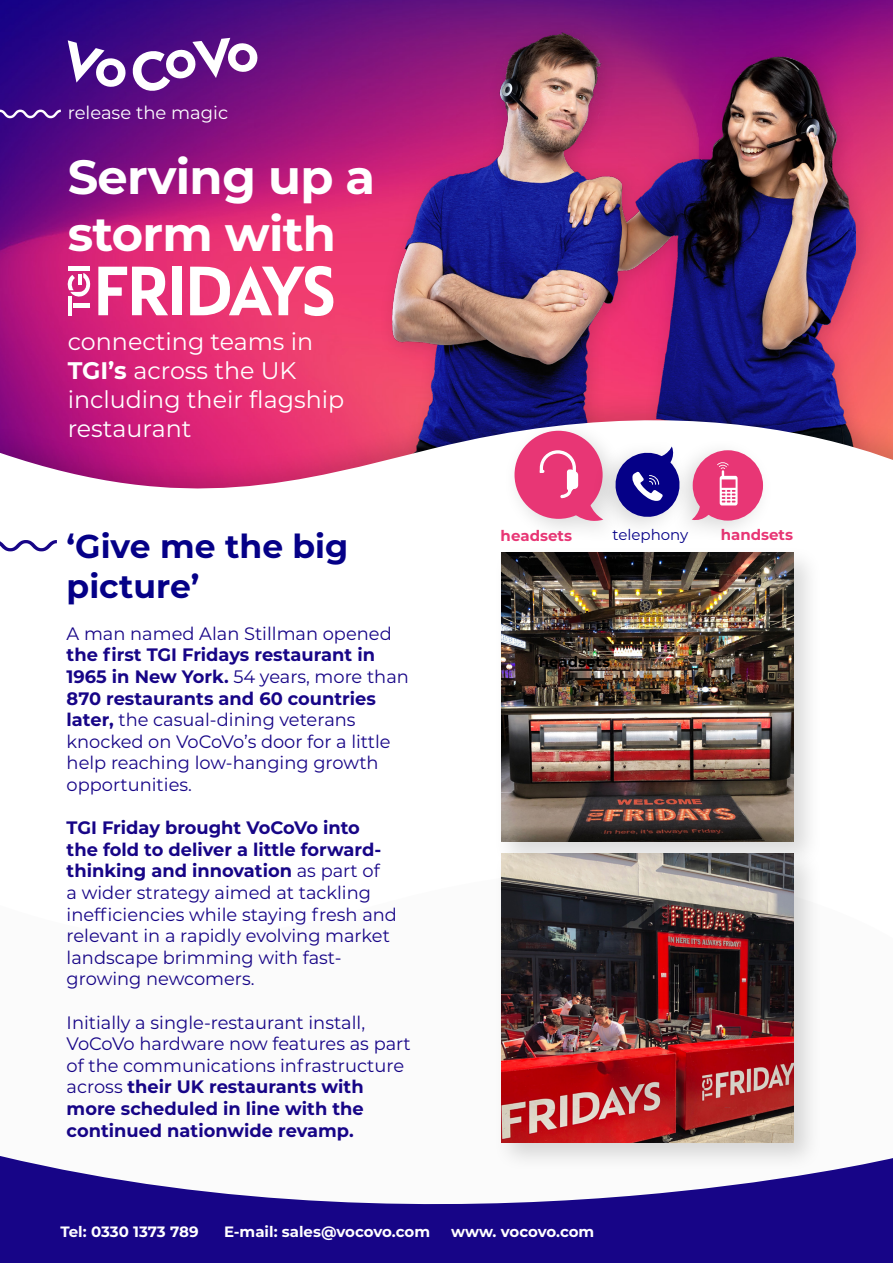
<style>
.page{position:relative;width:893px;height:1263px;background:#fff}
.page>*{position:absolute;margin:0;border:0;box-sizing:border-box;transform-origin:0 0}
.t1{font:700 48px/57px "Montserrat";letter-spacing:-.015em;color:#fff}
.t2{font:700 33px/39.6px "Montserrat";color:#050087}
.t3{font:24px/28.8px "Montserrat";color:#fff}
.t4{font:18px/21.6px "Montserrat";color:#170587}
.t5{font:18px "Montserrat";color:#fff}
.t6{font:700 15px "Montserrat";letter-spacing:-.005em;color:#fff}
.t7{font:700 15px "Montserrat";color:#e83675}
.t8{font:15px "Montserrat";color:#050087}
.t9{font:700 15px "Montserrat";color:#000}
.s1{font-weight:700}
</style>
<div class="page">
<img style="left:0;top:0;width:893px;height:365px">
<div style="left:376px;top:18px;width:501px;height:546px;background:#000;opacity:.15"></div>
<img style="left:391px;top:29px;width:465px;height:336px">
<svg style="left:0;top:365px;width:893px;height:199px"></svg>
<svg style="left:68px;top:38px;width:191px;height:55px"></svg>
<svg style="left:0;top:110px;width:61px;height:8px"></svg>
<svg style="left:0;top:540px;width:57px;height:11px"></svg>
<svg style="left:0;top:1156px;width:893px;height:107px;fill:#170587"></svg>
<div style="left:493px;top:845px;width:330px;height:327px;background:#000;opacity:.15"></div>
<img style="left:501px;top:871px;width:293px;height:272px">
<div style="left:493px;top:544px;width:330px;height:327px;background:#000;opacity:.15"></div>
<img style="left:501px;top:552px;width:293px;height:289px">
<hr style="left:68px;top:267px;width:22px;height:4px;background:#fff">
<svg style="left:98px;top:267px;width:70px;height:48px"></svg>
<svg style="left:190px;top:266px;width:144px;height:51px"></svg>
<div style="left:172px;top:267px;width:10px;height:48px;background:#fff"></div>
<hr style="left:68px;top:296px;width:4px;height:19px;background:#fff">
<div style="left:74px;top:303px;width:16px;height:5px;background:#fff"></div>
<svg style="left:67px;top:273px;width:25px;height:25px"></svg>
<div style="left:502px;top:418px;width:125px;height:127px;background:#000;opacity:.15"></div>
<div style="left:514px;top:431px;width:89px;height:88px;background:#e83675;border-radius:50%"></div>
<svg style="left:539px;top:450px;width:51px;height:76px"></svg>
<div style="left:667px;top:437px;width:107px;height:107px;background:#000;opacity:.15"></div>
<div style="left:693px;top:450px;width:70px;height:71px;background:#e83675;border-radius:50%"></div>
<svg style="left:692px;top:461px;width:46px;height:61px"></svg>
<div style="left:590px;top:436px;width:101px;height:104px;background:#000;opacity:.15"></div>
<svg style="left:613px;top:446px;width:69px;height:74px"></svg>
<p class="t5" style="left:68px;top:100px;width:162px">release the magic</p>
<h1 class="t1" style="left:68px;top:146px;width:309px">Serving up a storm with</h1>
<h3 class="t3" style="left:68px;top:326px;width:278px">connecting teams in<br><span class="s1">TGI’s</span> across the UK including their flagship restaurant</h3>
<h2 class="t2" style="left:67px;top:525px;width:283px">‘Give me the big picture’</h2>
<p class="t4" style="left:67px;top:622px;width:327px">A man named Alan Stillman opened</p>
<p class="t4" style="left:67px;top:643px;width:344px"><span class="s1">the first TGI Fridays restaurant in<br>1965 in New York.</span> 54 years, more than<br><span class="s1">870 restaurants and 60 countries later,</span> the casual-dining veterans knocked on VoCoVo’s door for a little help reaching low-hanging growth opportunities.</p>
<p class="t4" style="left:67px;top:816px;width:332px"><span class="s1">TGI Friday brought VoCoVo into<br>the fold to deliver a little forward&shy;thinking and innovation</span> as part of<br>a wider strategy aimed at tackling inefficiencies while staying fresh and relevant in a rapidly evolving market landscape brimming with fast&shy;growing newcomers.</p>
<p class="t4" style="left:67px;top:1011px;width:346px">Initially a single-restaurant install, VoCoVo hardware now features as part of the communications infrastructure across <span class="s1">their UK restaurants with more scheduled in line with the continued nationwide revamp.</span></p>
<p class="t7" style="left:501px;top:525px;width:73px">headsets</p>
<p class="t8" style="left:613px;top:525px;width:77px">telephony</p>
<p class="t7" style="left:721px;top:524px;width:74px">handsets</p>
<p class="t9" style="left:539px;top:651px;width:73px">headsets</p>
<p class="t6" style="left:60px;top:1221px;width:140px">Tel: 0330 1373 789</p>
<p class="t6" style="left:224px;top:1221px;width:207px">E-mail: sales@vocovo.com</p>
<p class="t6" style="left:451px;top:1221px;width:145px">www. vocovo.com</p>
</div>
